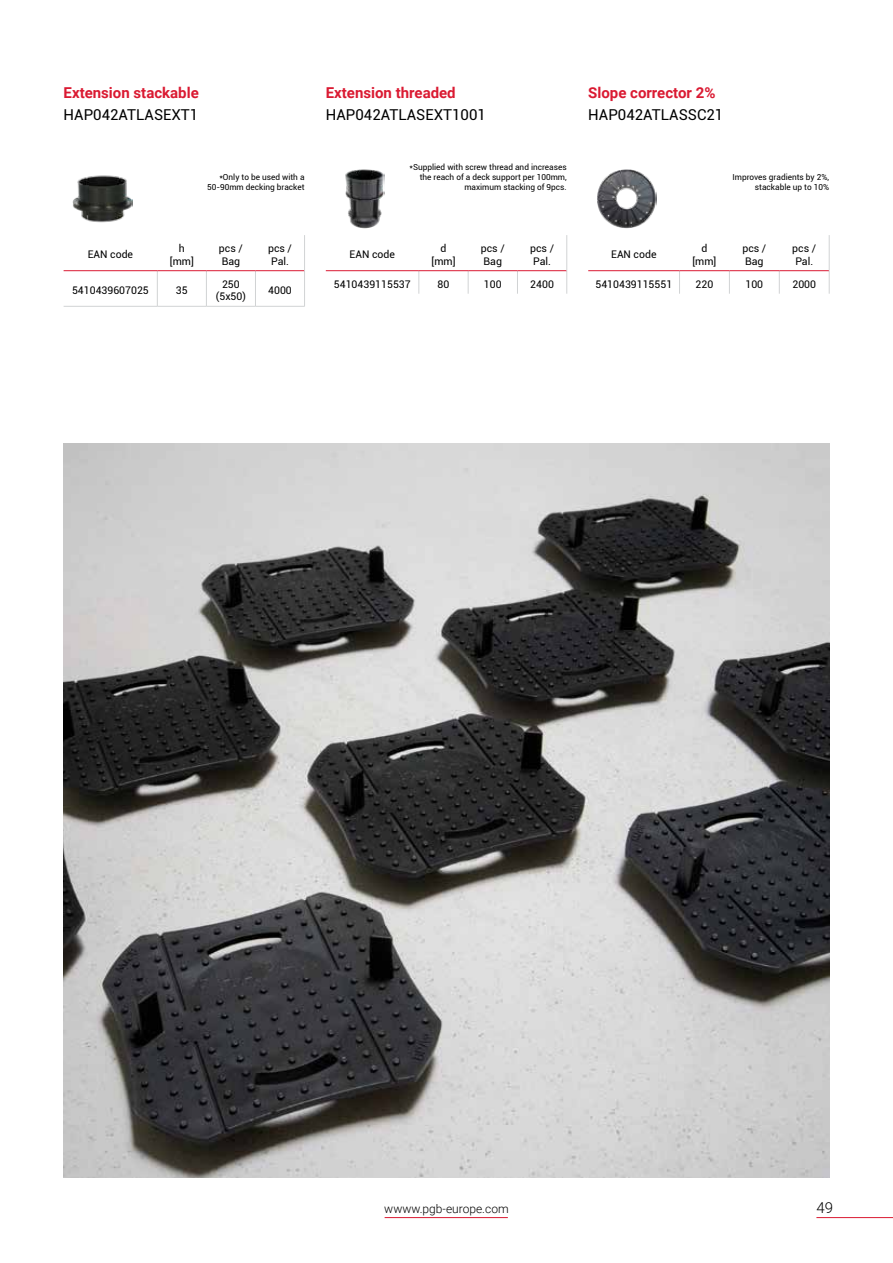
<style>
.page{position:relative;width:893px;height:1263px;background:#fff}
.page>*{position:absolute;margin:0;border:0;box-sizing:border-box;transform-origin:0 0}
.t1{font:700 15px "Roboto";color:#da1a32}
.t2{font:15px "Roboto";color:#000}
.t3{font:300 15px "Roboto";color:#000}
.t4{font:300 12px "Roboto";color:#000}
.t5{font:10.5px/12.6px "Roboto";color:#000}
.t6{font:8.25px/9.9px "Roboto";color:#000;text-align:right}
</style>
<div class="page">
<hr style="left:385px;top:1217px;width:123px;height:1px;background:#da1a32">
<hr style="left:816px;top:1217px;width:77px;height:1px;background:#da1a32">
<img style="left:72px;top:175px;width:61px;height:48px">
<img style="left:345px;top:169px;width:40px;height:60px">
<img style="left:597px;top:169px;width:60px;height:60px">
<img style="left:64px;top:444px;width:765px;height:734px">
<hr style="left:64px;top:306px;width:93px;height:1px;background:#d1d3d4">
<hr style="left:157px;top:306px;width:49px;height:1px;background:#d1d3d4">
<hr style="left:206px;top:306px;width:49px;height:1px;background:#d1d3d4">
<hr style="left:255px;top:306px;width:50px;height:1px;background:#d1d3d4">
<hr style="left:157px;top:271px;width:1px;height:35px;background:#d1d3d4">
<hr style="left:206px;top:271px;width:1px;height:35px;background:#d1d3d4">
<hr style="left:255px;top:271px;width:1px;height:35px;background:#d1d3d4">
<hr style="left:304px;top:271px;width:1px;height:35px;background:#d1d3d4">
<hr style="left:64px;top:270px;width:93px;height:1px;background:#da1a32">
<hr style="left:157px;top:270px;width:49px;height:1px;background:#da1a32">
<hr style="left:206px;top:270px;width:49px;height:1px;background:#da1a32">
<hr style="left:255px;top:270px;width:49px;height:1px;background:#da1a32">
<hr style="left:304px;top:235px;width:1px;height:36px;background:#d1d3d4">
<svg style="left:679px;top:271px;width:1px;height:23px"></svg>
<svg style="left:729px;top:271px;width:1px;height:23px"></svg>
<svg style="left:779px;top:271px;width:1px;height:23px"></svg>
<svg style="left:829px;top:271px;width:1px;height:23px"></svg>
<hr style="left:588px;top:270px;width:91px;height:1px;background:#da1a32">
<hr style="left:679px;top:270px;width:50px;height:1px;background:#da1a32">
<hr style="left:729px;top:270px;width:50px;height:1px;background:#da1a32">
<hr style="left:779px;top:270px;width:50px;height:1px;background:#da1a32">
<hr style="left:829px;top:235px;width:1px;height:36px;background:#d1d3d4">
<svg style="left:419px;top:271px;width:1px;height:23px"></svg>
<svg style="left:468px;top:271px;width:1px;height:23px"></svg>
<svg style="left:517px;top:271px;width:1px;height:23px"></svg>
<svg style="left:566px;top:271px;width:1px;height:23px"></svg>
<hr style="left:326px;top:270px;width:93px;height:1px;background:#da1a32">
<hr style="left:419px;top:270px;width:49px;height:1px;background:#da1a32">
<hr style="left:468px;top:270px;width:49px;height:1px;background:#da1a32">
<hr style="left:517px;top:270px;width:50px;height:1px;background:#da1a32">
<hr style="left:566px;top:235px;width:1px;height:36px;background:#d1d3d4">
<h1 class="t1" style="left:64px;top:82px;width:137px">Extension stackable</h1>
<h1 class="t2" style="left:64px;top:104px;width:136px">HAP042ATLASEXT1</h1>
<h1 class="t1" style="left:326px;top:82px;width:131px">Extension threaded</h1>
<h1 class="t2" style="left:326px;top:104px;width:162px">HAP042ATLASEXT1001</h1>
<h1 class="t1" style="left:588px;top:82px;width:129px">Slope corrector 2%</h1>
<h1 class="t2" style="left:588px;top:104px;width:137px">HAP042ATLASSC21</h1>
<p class="t6" style="left:207px;top:171px;width:99px">*Only to be used with a<br>50-90mm decking bracket</p>
<p class="t6" style="left:409px;top:162px;width:159px">*Supplied with screw thread and increases the reach of a deck support per 100mm, maximum stacking of 9pcs.</p>
<p class="t6" style="left:732px;top:171px;width:98px">Improves gradients by 2%, stackable up to 10%</p>
<p class="t5" style="left:88px;top:248px;width:47px">EAN code</p>
<p class="t5" style="left:170px;top:242px;width:26px;text-align:center">h [mm]</p>
<p class="t5" style="left:219px;top:242px;width:25px">pcs /<br>Bag</p>
<p class="t5" style="left:268px;top:242px;width:25px">pcs /<br>Pal.</p>
<p class="t5" style="left:72px;top:284px;width:78px">5410439607025</p>
<p class="t5" style="left:176px;top:284px;width:13px">35</p>
<p class="t5" style="left:216px;top:277px;width:32px;text-align:center">250 (5x50)</p>
<p class="t5" style="left:268px;top:284px;width:25px">4000</p>
<p class="t5" style="left:350px;top:248px;width:47px">EAN code</p>
<p class="t5" style="left:431px;top:242px;width:26px;text-align:center">d [mm]</p>
<p class="t5" style="left:481px;top:242px;width:25px">pcs /<br>Bag</p>
<p class="t5" style="left:530px;top:242px;width:25px">pcs /<br>Pal.</p>
<p class="t5" style="left:334px;top:277px;width:78px">5410439115537</p>
<p class="t5" style="left:438px;top:277px;width:13px">80</p>
<p class="t5" style="left:484px;top:277px;width:19px">100</p>
<p class="t5" style="left:530px;top:277px;width:25px">2400</p>
<p class="t5" style="left:611px;top:248px;width:47px">EAN code</p>
<p class="t5" style="left:692px;top:242px;width:26px;text-align:center">d [mm]</p>
<p class="t5" style="left:742px;top:242px;width:25px">pcs /<br>Bag</p>
<p class="t5" style="left:792px;top:242px;width:25px">pcs /<br>Pal.</p>
<p class="t5" style="left:595px;top:277px;width:78px">5410439115551</p>
<p class="t5" style="left:696px;top:277px;width:19px">220</p>
<p class="t5" style="left:745px;top:277px;width:19px">100</p>
<p class="t5" style="left:792px;top:277px;width:25px">2000</p>
<h2 class="t4" style="left:384px;top:1200px;width:126px">wwww.pgb-europe.com</h2>
<h1 class="t3" style="left:816px;top:1197px;width:18px">49</h1>
</div>
